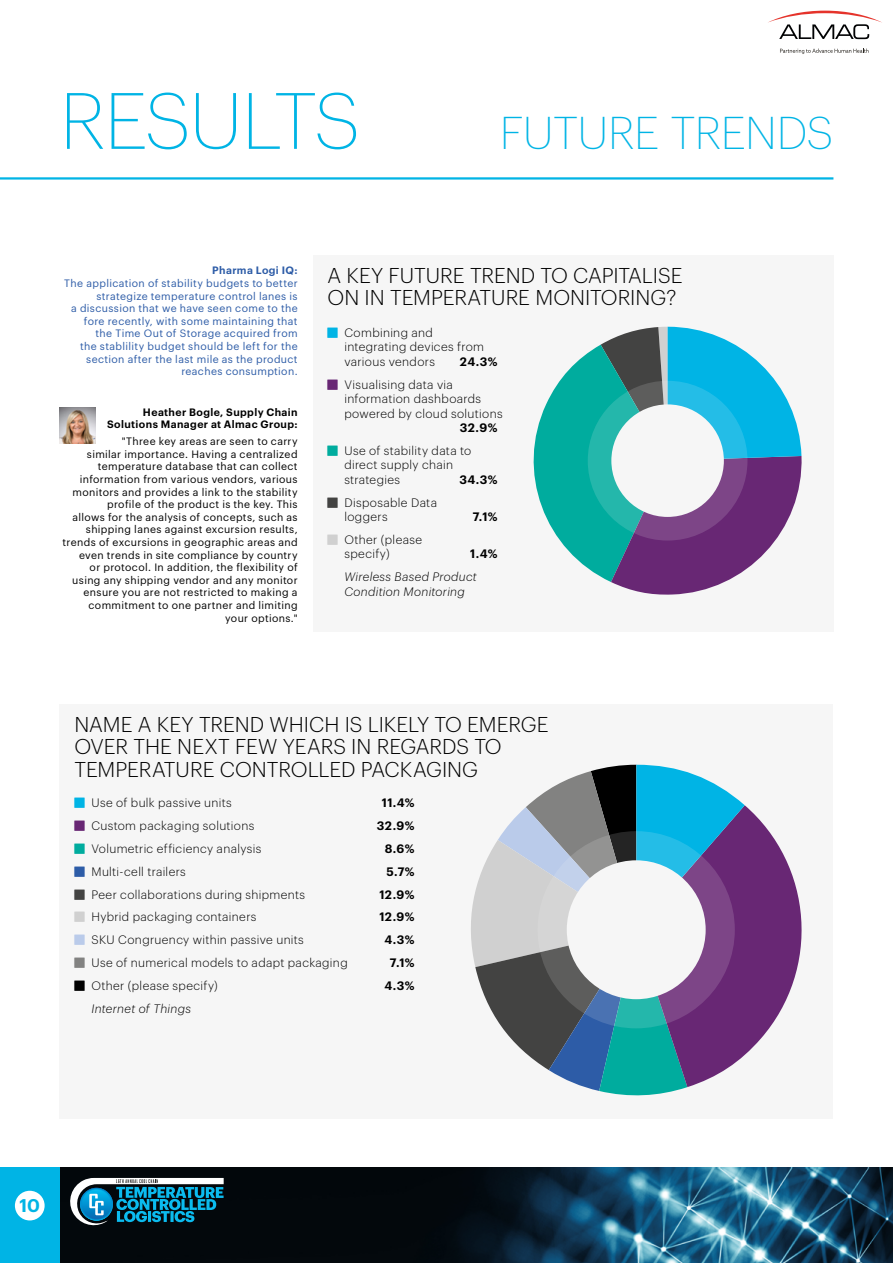
<style>
.page{position:relative;width:893px;height:1263px;background:#fff}
.page>*{position:absolute;margin:0;border:0;box-sizing:border-box;transform-origin:0 0}
.t1{font:200 78px "Graphik";letter-spacing:-.03em;color:#00b4e5}
.t2{font:200 45px "Graphik";letter-spacing:-.01em;color:#00b4e5}
.t3{font:300 21px/22.5px "Graphik";letter-spacing:-.005em;color:#000}
.t4{font:600 18px "Graphik";color:#00b4e5}
.t5{font:300 12px/14.4px "Graphik";letter-spacing:.03em;color:#000}
.t6{font:600 12px "Graphik";letter-spacing:.025em;color:#000}
.t7{font:italic 300 12px/14.4px "Graphik";letter-spacing:.025em;color:#000}
.t8{font:10.5px/12.6px "Graphik";letter-spacing:.035em;color:#000;text-align:right}
.t9{font:10.5px/12.6px "Graphik";letter-spacing:.035em;color:#2d5ca7;text-align:right}
.t10{font:600 10.5px/12.6px "Graphik";letter-spacing:.04em;color:#000;text-align:right}
.t11{font:600 10.5px "Graphik";letter-spacing:.04em;color:#2d5ca7}
</style>
<div class="page">
<img style="left:60px;top:1167px;width:833px;height:96px">
<svg style="left:70px;top:1178px;width:154px;height:47px;background:#317086"></svg>
<div style="left:0;top:1167px;width:60px;height:96px;background:#00b4e5"></div>
<div style="left:15px;top:1191px;width:30px;height:29px;background:#fff;border-radius:50%"></div>
<div style="left:60px;top:704px;width:773px;height:414px;background:#f6f6f6"></div>
<svg style="left:745px;top:805px;width:57px;height:250px;fill:#682774"></svg>
<svg style="left:471px;top:765px;width:274px;height:331px"></svg>
<div style="left:313px;top:255px;width:520px;height:376px;background:#f6f6f6"></div>
<svg style="left:533px;top:327px;width:269px;height:268px"></svg>
<hr style="left:0;top:177px;width:833px;height:3px;background:#00b4e5">
<svg style="left:588px;top:381px;width:159px;height:159px"></svg>
<svg style="left:538px;top:831px;width:197px;height:197px"></svg>
<svg style="left:768px;top:11px;width:114px;height:28px"></svg>
<svg style="left:780px;top:48px;width:88px;height:6px"></svg>
<img style="left:60px;top:407px;width:36px;height:36px">
<h1 class="t1" style="left:60px;top:65px;width:302px">RESULTS</h1>
<h2 class="t2" style="left:500px;top:100px;width:335px">FUTURE TRENDS</h2>
<p class="t11" style="left:212px;top:263px;width:87px">Pharma Logi IQ:</p>
<p class="t9" style="left:64px;top:276px;width:235px">The application of stability budgets to better strategize temperature control lanes is<br>a discussion that we have seen come to the fore recently, with some maintaining that<br>the Time Out of Storage acquired from<br>the stablility budget should be left for the section after the last mile as the product reaches consumption.</p>
<p class="t10" style="left:107px;top:405px;width:192px">Heather Bogle, Supply Chain<br>Solutions Manager at Almac Group:</p>
<p class="t8" style="left:63px;top:434px;width:236px">"Three key areas are seen to carry<br>similar importance. Having a centralized temperature database that can collect information from various vendors, various monitors and provides a link to the stability profile of the product is the key. This<br>allows for the analysis of concepts, such as shipping lanes against excursion results, trends of excursions in geographic areas and even trends in site compliance by country<br>or protocol. In addition, the flexibility of using any shipping vendor and any monitor ensure you are not restricted to making a commitment to one partner and limiting<br>your options."</p>
<h3 class="t3" style="left:327px;top:262px;width:357px">A KEY FUTURE TREND TO CAPITALISE<br>ON IN TEMPERATURE MONITORING?</h3>
<p class="t5" style="left:344px;top:325px;width:141px">Combining and integrating devices from various vendors</p>
<p class="t6" style="left:460px;top:352px;width:39px">24.3%</p>
<p class="t5" style="left:344px;top:376px;width:160px">Visualising data via information dashboards powered by cloud solutions</p>
<p class="t6" style="left:460px;top:418px;width:39px">32.9%</p>
<p class="t5" style="left:344px;top:442px;width:128px">Use of stability data to direct supply chain strategies</p>
<p class="t6" style="left:459px;top:470px;width:40px">34.3%</p>
<p class="t5" style="left:344px;top:494px;width:94px">Disposable Data loggers</p>
<p class="t6" style="left:473px;top:507px;width:26px">7.1%</p>
<p class="t5" style="left:344px;top:531px;width:79px">Other (please specify)</p>
<p class="t6" style="left:470px;top:545px;width:29px">1.4%</p>
<p class="t7" style="left:344px;top:569px;width:134px">Wireless Based Product<br>Condition Monitoring</p>
<h3 class="t3" style="left:74px;top:711px;width:476px">NAME A KEY TREND WHICH IS LIKELY TO EMERGE<br>OVER THE NEXT FEW YEARS IN REGARDS TO<br>TEMPERATURE CONTROLLED PACKAGING</h3>
<p class="t5" style="left:91px;top:794px;width:142px">Use of bulk passive units</p>
<p class="t6" style="left:382px;top:793px;width:34px">11.4%</p>
<p class="t5" style="left:91px;top:817px;width:164px">Custom packaging solutions</p>
<p class="t6" style="left:377px;top:816px;width:39px">32.9%</p>
<p class="t5" style="left:91px;top:840px;width:171px">Volumetric efficiency analysis</p>
<p class="t6" style="left:385px;top:839px;width:31px">8.6%</p>
<p class="t5" style="left:91px;top:863px;width:96px">Multi-cell trailers</p>
<p class="t6" style="left:386px;top:862px;width:30px">5.7%</p>
<p class="t5" style="left:91px;top:886px;width:215px">Peer collaborations during shipments</p>
<p class="t6" style="left:379px;top:885px;width:37px">12.9%</p>
<p class="t5" style="left:91px;top:909px;width:167px">Hybrid packaging containers</p>
<p class="t6" style="left:379px;top:908px;width:37px">12.9%</p>
<p class="t5" style="left:91px;top:932px;width:214px">SKU Congruency within passive units</p>
<p class="t6" style="left:385px;top:931px;width:31px">4.3%</p>
<p class="t5" style="left:91px;top:955px;width:258px">Use of numerical models to adapt packaging</p>
<p class="t6" style="left:390px;top:954px;width:26px">7.1%</p>
<p class="t5" style="left:91px;top:978px;width:128px">Other (please specify)</p>
<p class="t6" style="left:385px;top:977px;width:31px">4.3%</p>
<p class="t7" style="left:91px;top:1001px;width:101px">Internet of Things</p>
<h3 class="t4" style="left:19px;top:1191px;width:22px">10</h3>
</div>
